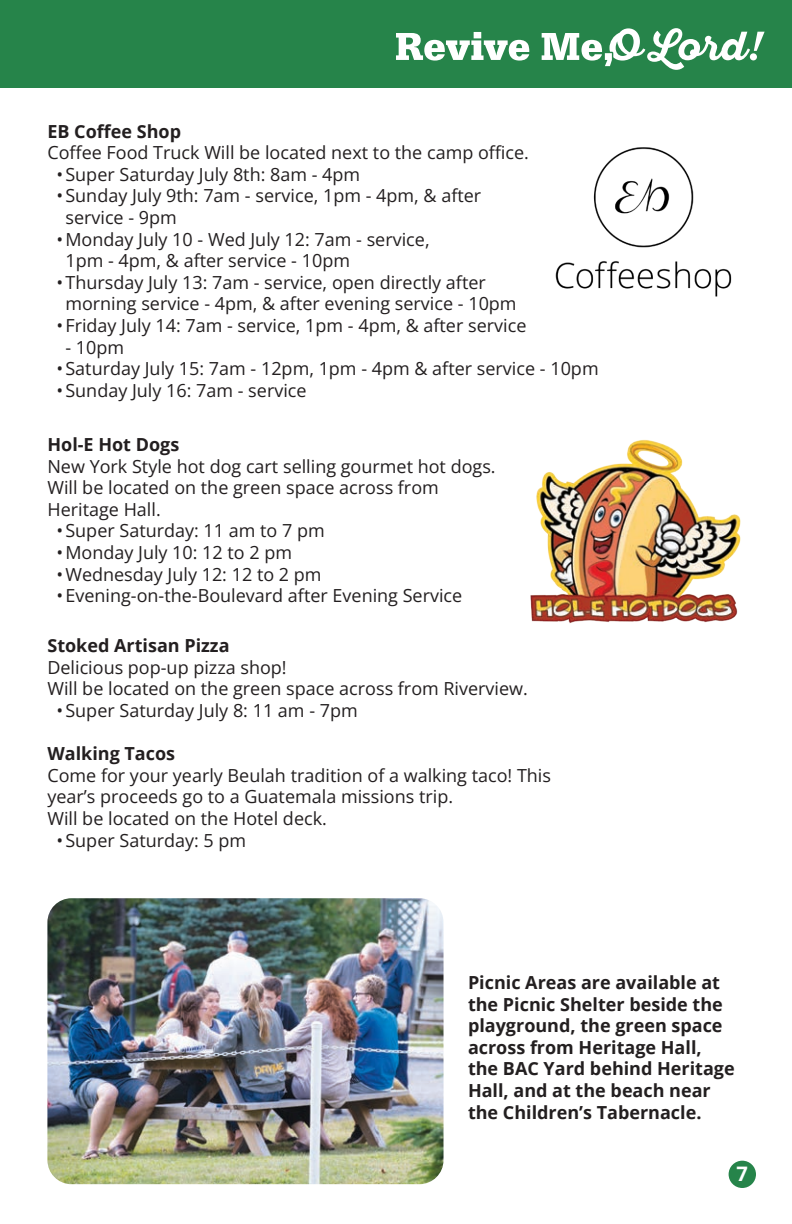
<style>
.page{position:relative;width:792px;height:1224px;background:#fff}
.page>*{position:absolute;margin:0;border:0;box-sizing:border-box;transform-origin:0 0}
.t1{font:700 20px "Open Sans";color:#fff}
.t2{font:18px/21.6px "Open Sans";color:#231f20}
.t3{font:700 18px/21.6px "Open Sans";color:#231f20}
</style>
<div class="page">
<div style="left:0;top:0;width:792px;height:88px;background:#26844a"></div>
<div style="left:729px;top:1161px;width:27px;height:27px;background:#26844a;border-radius:50%"></div>
<img style="left:530px;top:439px;width:211px;height:184px">
<img style="left:555px;top:147px;width:177px;height:150px">
<img style="left:47px;top:898px;width:397px;height:286px">
<svg style="left:396px;top:28px;width:369px;height:42px"></svg>
<p class="t3" style="left:47px;top:120px;width:135px">EB Coffee Shop</p>
<p class="t2" style="left:47px;top:141px;width:483px">Coffee Food Truck Will be located next to the camp office.</p>
<p class="t2" style="left:56px;top:163px;width:305px">•Super Saturday July 8th: 8am - 4pm</p>
<p class="t2" style="left:65px;top:185px;width:417px;text-indent:-9px">•Sunday July 9th: 7am - service, 1pm - 4pm, &amp; after service - 9pm</p>
<p class="t2" style="left:65px;top:228px;width:366px;text-indent:-9px">•Monday July 10 - Wed July 12: 7am - service,<br>1pm - 4pm, &amp; after service - 10pm</p>
<p class="t2" style="left:65px;top:271px;width:453px;text-indent:-9px">•Thursday July 13: 7am - service, open directly after morning service - 4pm, &amp; after evening service - 10pm</p>
<p class="t2" style="left:56px;top:314px;width:472px">•Friday July 14: 7am - service, 1pm - 4pm, &amp; after service</p>
<p class="t2" style="left:65px;top:336px;width:60px">- 10pm</p>
<p class="t2" style="left:56px;top:357px;width:544px">•Saturday July 15: 7am - 12pm, 1pm - 4pm &amp; after service - 10pm</p>
<p class="t2" style="left:56px;top:379px;width:252px">•Sunday July 16: 7am - service</p>
<p class="t3" style="left:47px;top:433px;width:133px">Hol-E Hot Dogs</p>
<p class="t2" style="left:47px;top:455px;width:450px">New York Style hot dog cart selling gourmet hot dogs.</p>
<p class="t2" style="left:47px;top:476px;width:393px">Will be located on the green space across from<br>Heritage Hall.</p>
<p class="t2" style="left:56px;top:520px;width:270px">•Super Saturday: 11 am to 7 pm</p>
<p class="t2" style="left:56px;top:541px;width:237px">•Monday July 10: 12 to 2 pm</p>
<p class="t2" style="left:56px;top:563px;width:267px">•Wednesday July 12: 12 to 2 pm</p>
<p class="t2" style="left:56px;top:584px;width:407px">•Evening-on-the-Boulevard after Evening Service</p>
<p class="t3" style="left:47px;top:634px;width:184px">Stoked Artisan Pizza</p>
<p class="t2" style="left:47px;top:656px;width:241px">Delicious pop-up pizza shop!</p>
<p class="t2" style="left:47px;top:678px;width:482px">Will be located on the green space across from Riverview.</p>
<p class="t2" style="left:56px;top:699px;width:303px">•Super Saturday July 8: 11 am - 7pm</p>
<p class="t3" style="left:47px;top:742px;width:129px">Walking Tacos</p>
<p class="t2" style="left:47px;top:764px;width:505px">Come for your yearly Beulah tradition of a walking taco! This year’s proceeds go to a Guatemala missions trip.</p>
<p class="t2" style="left:47px;top:807px;width:281px">Will be located on the Hotel deck.</p>
<p class="t2" style="left:56px;top:829px;width:191px">•Super Saturday: 5 pm</p>
<p class="t3" style="left:468px;top:971px;width:268px">Picnic Areas are available at the Picnic Shelter beside the playground, the green space across from Heritage Hall, the BAC Yard behind Heritage<br>Hall, and at the beach near the Children’s Tabernacle.</p>
<p class="t1" style="left:737px;top:1160px;width:13px">7</p>
</div>
